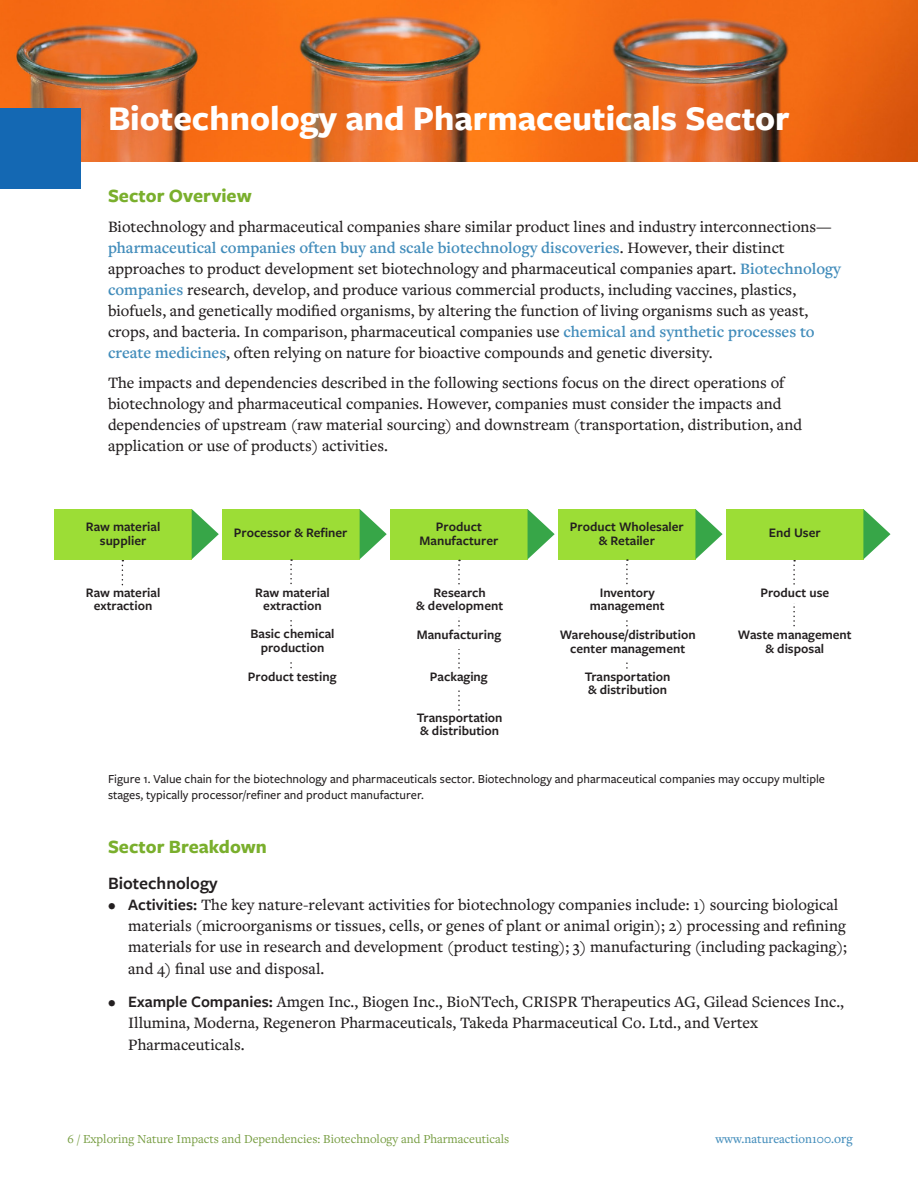
<style>
.page{position:relative;width:918px;height:1188px;background:#fff}
.page>*{position:absolute;margin:0;border:0;box-sizing:border-box;transform-origin:0 0}
.Heading_1{font:700 36px "Freight Sans Pro";color:#fff}
.Heading_2{font:700 19.5px "Freight Sans Pro";color:#7aaf2d}
.Heading_1-2{font:700 19.5px "Freight Sans Pro";color:#7aaf2d}
.No_Spacing{font:600 18px "Freight Sans Pro";color:#231f20}
.t1{font:500 16.5px/21px "Freight Text Pro";color:#231f20}
.t2{font:600 13.5px/13.5px "Freight Sans Pro";color:#231f20;text-align:center}
.t3{font:500 12.75px/16.5px "Freight Sans Pro";color:#231f20}
.t4{font:12.75px "Freight Text Pro";color:#749b3e}
.t5{font:500 12.75px "Freight Text Pro";color:#438dbb}
.s1{font-weight:600;color:#438dbb}
.s2{font-family:"Freight Sans Pro";font-weight:600}
.s3{font-size:13.5px}
</style>
<div class="page">
<img style="left:0;top:0;width:918px;height:162px">
<div style="left:0;top:108px;width:81px;height:81px;background:#1468b3"></div>
<svg style="left:122px;top:560px;width:1px;height:26px"></svg>
<div style="left:54px;top:509px;width:138px;height:50px;background:#9cdd36"></div>
<div style="left:222px;top:509px;width:138px;height:50px;background:#9cdd36"></div>
<div style="left:390px;top:509px;width:138px;height:50px;background:#9cdd36"></div>
<div style="left:558px;top:509px;width:137px;height:50px;background:#9cdd36"></div>
<div style="left:726px;top:509px;width:137px;height:50px;background:#9cdd36"></div>
<svg style="left:290px;top:559px;width:2px;height:110px"></svg>
<svg style="left:458px;top:560px;width:2px;height:151px"></svg>
<svg style="left:626px;top:559px;width:2px;height:110px"></svg>
<svg style="left:793px;top:560px;width:2px;height:67px"></svg>
<div style="left:223px;top:629px;width:139px;height:32px;background:#fff"></div>
<svg style="left:192px;top:509px;width:27px;height:50px"></svg>
<div style="left:223px;top:587px;width:139px;height:31px;background:#fff"></div>
<div style="left:391px;top:587px;width:138px;height:30px;background:#fff"></div>
<div style="left:558px;top:587px;width:138px;height:31px;background:#fff"></div>
<div style="left:726px;top:587px;width:138px;height:16px;background:#fff"></div>
<div style="left:390px;top:630px;width:138px;height:19px;background:#fff"></div>
<div style="left:390px;top:671px;width:138px;height:18px;background:#fff"></div>
<svg style="left:360px;top:509px;width:27px;height:50px"></svg>
<svg style="left:528px;top:509px;width:27px;height:50px"></svg>
<svg style="left:695px;top:509px;width:28px;height:50px"></svg>
<svg style="left:863px;top:509px;width:27px;height:50px"></svg>
<div style="left:559px;top:630px;width:138px;height:31px;background:#fff"></div>
<p class="Heading_1" style="left:108px;top:94px;width:683px">Biotechnology and Pharmaceuticals Sector</p>
<p class="Heading_1-2" style="left:108px;top:182px;width:145px">Sector Overview</p>
<p class="t1" style="left:108px;top:216px;width:735px">Biotechnology and pharmaceutical companies share similar product lines and industry interconnections— <span class="s1">pharmaceutical companies often buy and scale biotechnology discoveries</span>. However, their distinct approaches to product development set biotechnology and pharmaceutical companies apart. <span class="s1">Biotechnology companies</span> research, develop, and produce various commercial products, including vaccines, plastics, biofuels, and genetically modified organisms, by altering the function of living organisms such as yeast, crops, and bacteria. In comparison, pharmaceutical companies use <span class="s1">chemical and synthetic processes to create medicines</span>, often relying on nature for bioactive compounds and genetic diversity.</p>
<p class="t1" style="left:108px;top:372px;width:696px">The impacts and dependencies described in the following sections focus on the direct operations of biotechnology and pharmaceutical companies. However, companies must consider the impacts and dependencies of upstream (raw material sourcing) and downstream (transportation, distribution, and application or use of products) activities.</p>
<p class="t2" style="left:86px;top:520px;width:76px">Raw material supplier</p>
<p class="t2" style="left:234px;top:526px;width:115px">Processor &amp; Refiner</p>
<p class="t2" style="left:420px;top:520px;width:80px">Product<br>Manufacturer</p>
<p class="t2" style="left:570px;top:520px;width:115px">Product Wholesaler &amp; Retailer</p>
<p class="t2" style="left:769px;top:526px;width:53px">End User</p>
<p class="t2" style="left:255px;top:585px;width:76px">Raw material extraction</p>
<p class="t2" style="left:416px;top:585px;width:89px">Research<br>&amp; development</p>
<p class="t2" style="left:590px;top:585px;width:76px">Inventory management</p>
<p class="t2" style="left:760px;top:585px;width:70px">Product use</p>
<p class="t2" style="left:738px;top:627px;width:115px">Waste management &amp; disposal</p>
<p class="t2" style="left:86px;top:585px;width:76px">Raw material extraction</p>
<p class="t2" style="left:251px;top:627px;width:85px">Basic chemical production</p>
<p class="t2" style="left:560px;top:627px;width:137px">Warehouse/distribution center management</p>
<p class="t2" style="left:585px;top:669px;width:87px;text-align:left">Transportation &amp; distribution</p>
<p class="t2" style="left:417px;top:627px;width:86px">Manufacturing</p>
<p class="t2" style="left:430px;top:669px;width:59px">Packaging</p>
<p class="t2" style="left:417px;top:710px;width:87px;text-align:left">Transportation &amp; distribution</p>
<p class="t2" style="left:248px;top:669px;width:90px">Product testing</p>
<p class="t3" style="left:108px;top:770px;width:719px">Figure 1. Value chain for the biotechnology and pharmaceuticals sector. Biotechnology and pharmaceutical companies may occupy multiple stages, typically processor/refiner and product manufacturer.</p>
<p class="Heading_2" style="left:108px;top:833px;width:160px">Sector Breakdown</p>
<p class="No_Spacing" style="left:108px;top:871px;width:111px">Biotechnology</p>
<p class="t1" style="left:128px;top:894px;width:720px;text-indent:-20px">• <span class="s2">Activities:</span> The key nature-relevant activities for biotechnology companies include: 1) sourcing biological materials (microorganisms or tissues, cells, or genes of plant or animal origin); 2) processing and refining materials for use in research and development (product testing); 3) manufacturing (including packaging); and 4) final use and disposal.</p>
<p class="t1" style="left:128px;top:991px;width:717px;text-indent:-20px">• <span class="s2">Example Companies:</span> Amgen Inc., Biogen Inc., BioNTech, CRISPR Therapeutics AG, Gilead Sciences Inc.,<br>Illumina, Moderna, Regeneron Pharmaceuticals, Takeda Pharmaceutical Co. Ltd., and Vertex<br>Pharmaceuticals.</p>
<p class="t4" style="left:67px;top:1131px;width:444px">6 / Exploring Nature Impacts and Dependencies: Biotechnology and Pharmaceuticals</p>
<p class="t5" style="left:715px;top:1131px;width:139px">www.natureaction100.<span class="s3">org</span></p>
</div>
